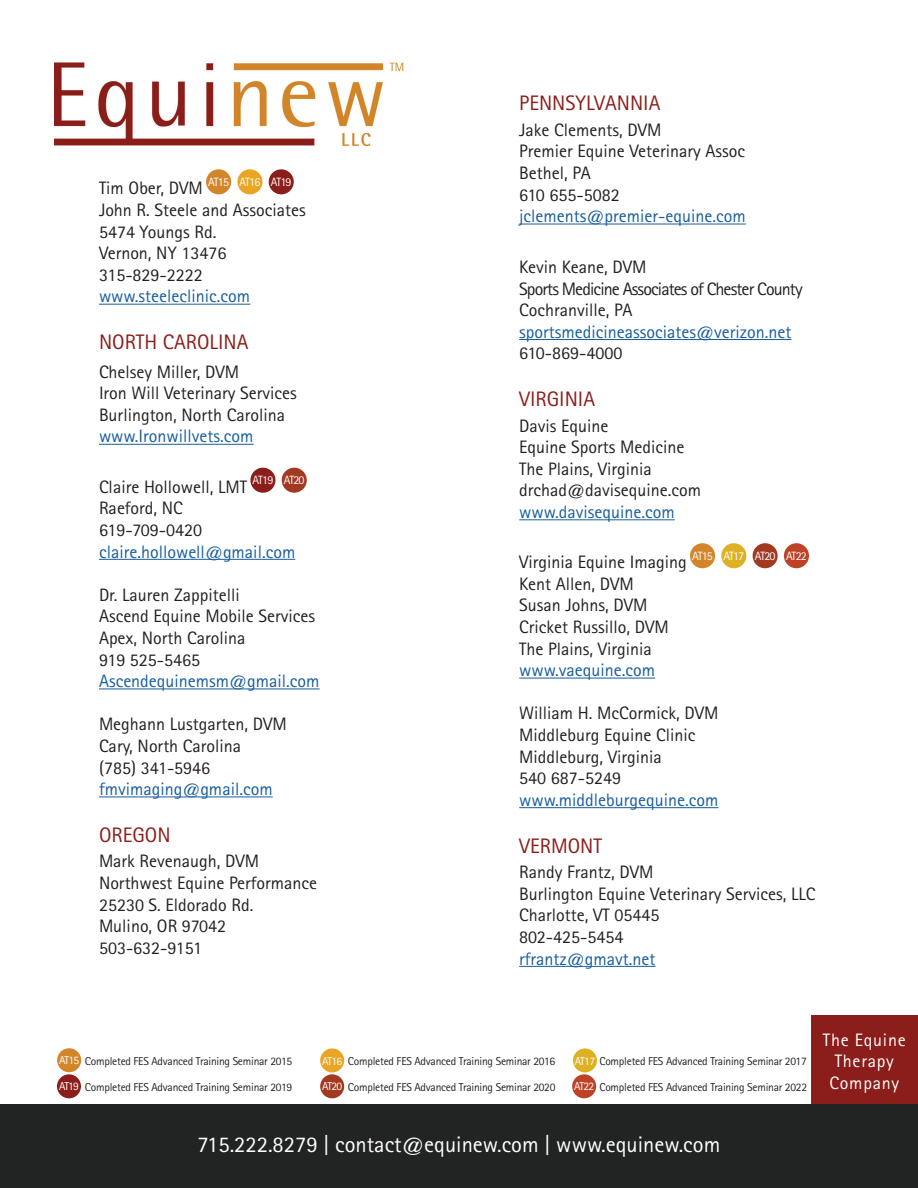
<style>
.page{position:relative;width:918px;height:1188px;background:#fff}
.page>*{position:absolute;margin:0;border:0;box-sizing:border-box;transform-origin:0 0}
.t1{font:22.5px "Rotis Sans Serif";color:#fff}
.t2{font:21px "Rotis Sans Serif";color:#8b1d1a}
.t3{font:18px/21.6px "Rotis Sans Serif";color:#231f20}
.t4{font:18px "Rotis Sans Serif";color:#175d9e}
.t5{font:18px/21.6px "Rotis Sans Serif";letter-spacing:-.05em;color:#231f20}
.t6{font:18px/21.6px "Rotis Sans Serif";letter-spacing:.04em;color:#fff;text-align:center}
.t7{font:12px "Rotis Sans Serif";letter-spacing:-.07em;color:#fff}
.t8{font:11.55px "Rotis Sans Serif";letter-spacing:-.02em;color:#222323}
.t9{font:11.55px "Rotis Sans Serif";letter-spacing:-.07em;color:#fff}
.s1{color:#fff}
</style>
<div class="page">
<div style="left:57px;top:1074px;width:24px;height:24px;background:#8b1d1a;border-radius:50%"></div>
<div style="left:320px;top:1048px;width:24px;height:24px;background:#e9a523;border-radius:50%"></div>
<div style="left:573px;top:1048px;width:24px;height:24px;background:#deb125;border-radius:50%"></div>
<div style="left:320px;top:1074px;width:24px;height:24px;background:#a23a22;border-radius:50%"></div>
<div style="left:572px;top:1074px;width:24px;height:24px;background:#bd4326;border-radius:50%"></div>
<div style="left:57px;top:1048px;width:24px;height:24px;background:#d38629;border-radius:50%"></div>
<div style="left:812px;top:1015px;width:106px;height:108px;background:#8b1d1a"></div>
<div style="left:0;top:1104px;width:918px;height:84px;background:#222323"></div>
<img style="left:54px;top:62px;width:350px;height:83px">
<hr style="left:99px;top:304px;width:151px;height:1px;background:#175d9e">
<hr style="left:99px;top:444px;width:155px;height:1px;background:#175d9e">
<hr style="left:99px;top:559px;width:196px;height:1px;background:#175d9e">
<hr style="left:99px;top:688px;width:221px;height:1px;background:#175d9e">
<hr style="left:99px;top:796px;width:174px;height:1px;background:#175d9e">
<div style="left:206px;top:169px;width:25px;height:25px;background:#d38629;border-radius:50%"></div>
<div style="left:237px;top:169px;width:25px;height:25px;background:#e9a523;border-radius:50%"></div>
<div style="left:269px;top:169px;width:25px;height:25px;background:#8b1d1a;border-radius:50%"></div>
<div style="left:250px;top:468px;width:25px;height:25px;background:#8b1d1a;border-radius:50%"></div>
<div style="left:282px;top:468px;width:25px;height:25px;background:#a23a22;border-radius:50%"></div>
<hr style="left:519px;top:224px;width:227px;height:1px;background:#175d9e">
<hr style="left:519px;top:339px;width:272px;height:1px;background:#175d9e">
<hr style="left:519px;top:519px;width:156px;height:1px;background:#175d9e">
<hr style="left:519px;top:678px;width:136px;height:1px;background:#175d9e">
<hr style="left:519px;top:807px;width:200px;height:1px;background:#175d9e">
<hr style="left:519px;top:966px;width:137px;height:1px;background:#175d9e">
<div style="left:690px;top:543px;width:25px;height:25px;background:#d38629;border-radius:50%"></div>
<div style="left:721px;top:543px;width:25px;height:25px;background:#deb125;border-radius:50%"></div>
<div style="left:753px;top:543px;width:25px;height:25px;background:#a23a22;border-radius:50%"></div>
<div style="left:784px;top:543px;width:25px;height:25px;background:#bd4326;border-radius:50%"></div>
<p class="t3" style="left:99px;top:177px;width:105px">Tim Ober, DVM</p>
<p class="t7" style="left:208px;top:175px;width:85px">AT15 AT16 AT19</p>
<p class="t3" style="left:99px;top:199px;width:208px">John R. Steele and Associates<br>5474 Youngs Rd.<br>Vernon, NY 13476<br>315-829-2222</p>
<p class="t4" style="left:99px;top:286px;width:153px">www.steeleclinic.com</p>
<p class="t2" style="left:99px;top:330px;width:151px">NORTH CAROLINA</p>
<p class="t3" style="left:99px;top:361px;width:199px">Chelsey Miller, DVM<br>Iron Will Veterinary Services<br>Burlington, North Carolina</p>
<p class="t4" style="left:99px;top:426px;width:156px">www.Ironwillvets.com</p>
<p class="t3" style="left:99px;top:476px;width:150px">Claire Hollowell, LMT</p>
<p class="t7" style="left:253px;top:473px;width:54px">AT19 AT20</p>
<p class="t3" style="left:99px;top:497px;width:105px">Raeford, NC<br>619-709-0420</p>
<p class="t4" style="left:99px;top:541px;width:198px">claire.hollowell@gmail.com</p>
<p class="t3" style="left:99px;top:584px;width:218px">Dr. Lauren Zappitelli<br>Ascend Equine Mobile Services<br>Apex, North Carolina<br>919 525-5465</p>
<p class="t4" style="left:99px;top:670px;width:222px">Ascendequinemsm@gmail.com</p>
<p class="t3" style="left:99px;top:713px;width:189px">Meghann Lustgarten, DVM<br>Cary, North Carolina<br>(785) 341-5946</p>
<p class="t4" style="left:99px;top:778px;width:175px">fmvimaging@gmail.com</p>
<p class="t2" style="left:99px;top:822px;width:73px">OREGON</p>
<p class="t3" style="left:99px;top:850px;width:220px">Mark Revenaugh, DVM<br>Northwest Equine Performance<br>25230 S. Eldorado Rd.<br>Mulino, OR 97042<br>503-632-9151</p>
<p class="t2" style="left:519px;top:91px;width:143px">PENNSYLVANNIA</p>
<p class="t3" style="left:519px;top:119px;width:227px">Jake Clements, DVM<br>Premier Equine Veterinary Assoc<br>Bethel, PA<br>610 655-5082</p>
<p class="t4" style="left:519px;top:206px;width:228px">jclements@premier-equine.com</p>
<p class="t5" style="left:519px;top:256px;width:285px">Kevin Keane, DVM<br>Sports Medicine Associates of Chester County<br>Cochranville, PA</p>
<p class="t4" style="left:519px;top:321px;width:274px">sportsmedicineassociates@verizon.net</p>
<p class="t3" style="left:519px;top:342px;width:105px">610-869-4000</p>
<p class="t2" style="left:519px;top:387px;width:77px">VIRGINIA</p>
<p class="t3" style="left:519px;top:415px;width:183px">Davis Equine<br>Equine Sports Medicine<br>The Plains, Virginia drchad@davisequine.com</p>
<p class="t4" style="left:519px;top:501px;width:157px">www.davisequine.com</p>
<p class="t3" style="left:519px;top:551px;width:169px">Virginia Equine Imaging</p>
<p class="t7" style="left:692px;top:549px;width:116px">AT15 AT17 AT20 AT22</p>
<p class="t3" style="left:519px;top:573px;width:151px">Kent Allen, DVM<br>Susan Johns, DVM<br>Cricket Russillo, DVM<br>The Plains, Virginia</p>
<p class="t4" style="left:519px;top:660px;width:137px">www.vaequine.com</p>
<p class="t3" style="left:519px;top:702px;width:201px">William H. McCormick, DVM<br>Middleburg Equine Clinic<br>Middleburg, Virginia<br>540 687-5249</p>
<p class="t4" style="left:519px;top:789px;width:201px">www.middleburgequine.com</p>
<p class="t2" style="left:519px;top:833px;width:84px">VERMONT</p>
<p class="t3" style="left:519px;top:861px;width:298px">Randy Frantz, DVM<br>Burlington Equine Veterinary Services, LLC<br>Charlotte, VT 05445<br>802-425-5454</p>
<p class="t4" style="left:519px;top:948px;width:138px">rfrantz@gmavt.net</p>
<p class="t9" style="left:59px;top:1054px;width:21px">AT15</p>
<p class="t8" style="left:85px;top:1054px;width:209px">Completed FES Advanced Training Seminar 2015</p>
<p class="t8" style="left:348px;top:1054px;width:209px">Completed FES Advanced Training Seminar 2016</p>
<p class="t8" style="left:575px;top:1054px;width:234px"><span class="s1">AT17</span> Completed FES Advanced Training Seminar 2017</p>
<p class="t8" style="left:85px;top:1080px;width:209px">Completed FES Advanced Training Seminar 2019</p>
<p class="t8" style="left:348px;top:1080px;width:209px">Completed FES Advanced Training Seminar 2020</p>
<p class="t8" style="left:599px;top:1080px;width:209px">Completed FES Advanced Training Seminar 2022</p>
<p class="t9" style="left:322px;top:1054px;width:22px">AT16</p>
<p class="t9" style="left:322px;top:1080px;width:21px">AT20</p>
<p class="t9" style="left:574px;top:1080px;width:21px">AT22</p>
<p class="t9" style="left:59px;top:1080px;width:21px">AT19</p>
<p class="t1" style="left:198px;top:1131px;width:524px">715.222.8279 | contact@equinew.com | www.equinew.com</p>
<p class="t6" style="left:823px;top:1029px;width:84px">The Equine<br>Therapy<br>Company</p>
</div>
